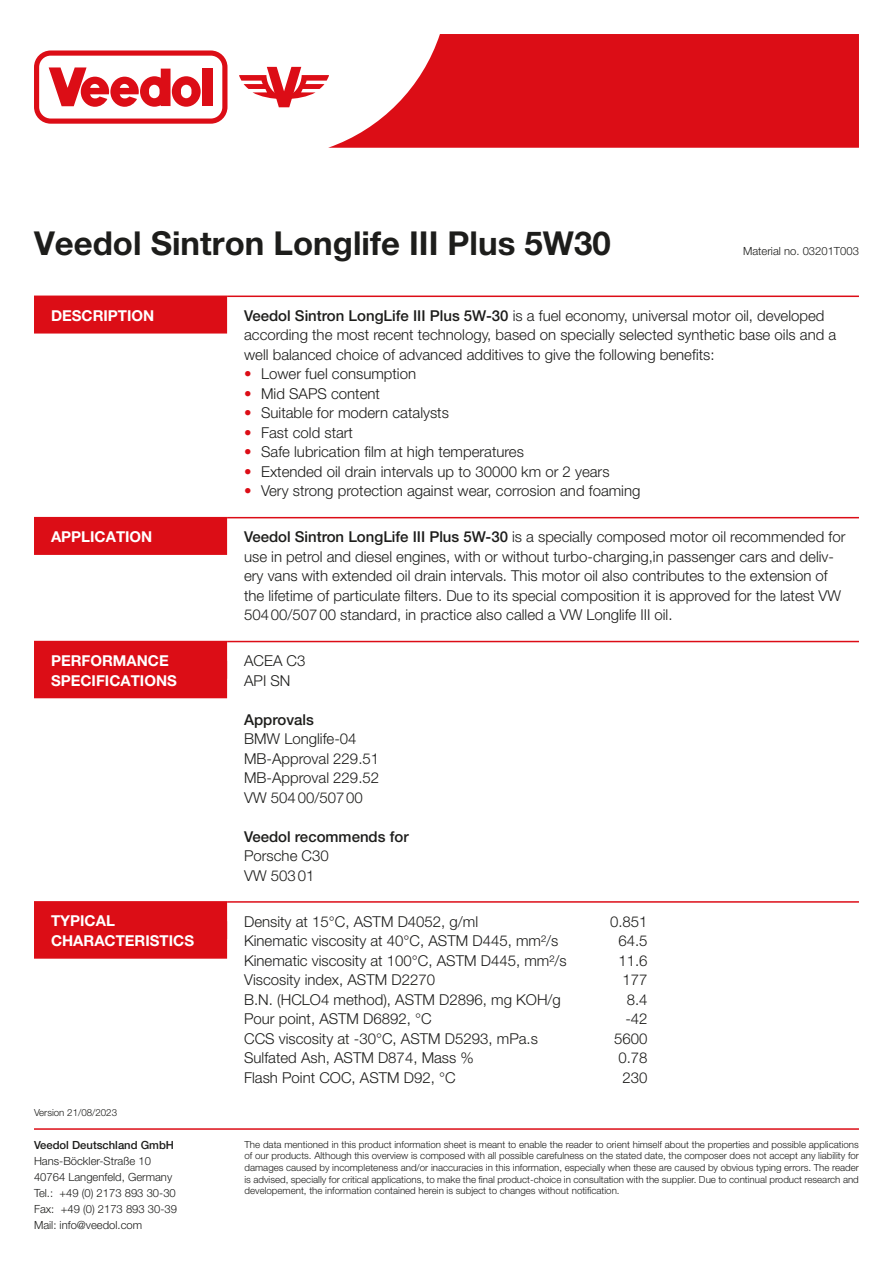
<style>
.page{position:relative;width:893px;height:1263px;background:#fff}
.page>*{position:absolute;margin:0;border:0;box-sizing:border-box;transform-origin:0 0}
.t1{font:700 33px "Helvetica Neue";color:#1d1d1b}
.t2{font:300 15px/19.5px "Helvetica Neue";color:#1d1d1b}
.t3{font:700 15px/19.5px "Helvetica Neue";color:#fff}
.t4{font:500 15px "Helvetica Neue";color:#1d1d1b}
.t5{font:300 11.25px/16px "Helvetica Neue";color:#1d1d1b}
.t6{font:500 11.25px "Helvetica Neue";color:#1d1d1b}
.t7{font:300 9.75px/11.7px "Helvetica Neue";color:#1d1d1b;text-align:justify}
.s1{font-weight:500}
.s2{color:#dc0d16}
</style>
<div class="page">
<svg style="left:239px;top:67px;width:89px;height:40px"></svg>
<svg style="left:34px;top:50px;width:193px;height:74px"></svg>
<svg style="left:328px;top:34px;width:531px;height:114px;fill:#dc0d16"></svg>
<hr style="left:34px;top:1128px;width:825px;height:2px;background:#dc0d16">
<hr style="left:227px;top:517px;width:632px;height:1px;background:#dc0d16">
<hr style="left:227px;top:641px;width:632px;height:1px;background:#dc0d16">
<hr style="left:34px;top:901px;width:193px;height:2px;background:#dc0d16">
<hr style="left:227px;top:901px;width:632px;height:2px;background:#dc0d16">
<hr style="left:227px;top:296px;width:632px;height:1px;background:#dc0d16">
<div style="left:34px;top:296px;width:193px;height:38px;background:#dc0d16"></div>
<div style="left:34px;top:517px;width:193px;height:38px;background:#dc0d16"></div>
<div style="left:34px;top:641px;width:193px;height:38px;background:#dc0d16"></div>
<div style="left:34px;top:661px;width:193px;height:37px;background:#dc0d16"></div>
<div style="left:34px;top:902px;width:193px;height:37px;background:#dc0d16"></div>
<div style="left:34px;top:921px;width:193px;height:38px;background:#dc0d16"></div>
<h1 class="t1" style="left:34px;top:223px;width:578px">VEEDOL SINTRON LONGLIFE III PLUS 5W30</h1>
<p class="t5" style="left:743px;top:243px;width:117px">Material no. 03201T003</p>
<p class="t3" style="left:51px;top:305px;width:105px">DESCRIPTION</p>
<p class="t2" style="left:244px;top:305px;width:594px"><span class="s1">Veedol Sintron LongLife III Plus 5W-30</span> is a fuel economy, universal motor oil, developed according the most recent technology, based on specially selected synthetic base oils and a well balanced choice of advanced additives to give the following benefits:</p>
<p class="t2" style="left:244px;top:364px;width:174px"><span class="s2">•</span> Lower fuel consumption</p>
<p class="t2" style="left:244px;top:383px;width:137px"><span class="s2">•</span> Mid SAPS content</p>
<p class="t2" style="left:244px;top:403px;width:206px"><span class="s2">•</span> Suitable for modern catalysts</p>
<p class="t2" style="left:244px;top:422px;width:110px"><span class="s2">•</span> Fast cold start</p>
<p class="t2" style="left:244px;top:442px;width:281px"><span class="s2">•</span> Safe lubrication film at high temperatures</p>
<p class="t2" style="left:244px;top:461px;width:367px"><span class="s2">•</span> Extended oil drain intervals up to 30000 km or 2 years</p>
<p class="t2" style="left:244px;top:481px;width:398px"><span class="s2">•</span> Very strong protection against wear, corrosion and foaming</p>
<p class="t3" style="left:51px;top:527px;width:20px">APPLI</p>
<p class="t3" style="left:95px;top:527px;width:59px">CATION</p>
<p class="t2" style="left:244px;top:527px;width:603px"><span class="s1">Veedol Sintron LongLife III Plus 5W-30</span> is a specially composed motor oil recommended for use in petrol and diesel engines, with or without turbo-charging,in passenger cars and deliv&shy;ery vans with extended oil drain intervals. This motor oil also contributes to the extension of the lifetime of particulate filters. Due to its special composition it is approved for the latest VW 50400/50700 standard, in practice also called a VW Longlife III oil.</p>
<p class="t3" style="left:51px;top:651px;width:126px">PERFORMANCE<br>SPECIFICATIONS</p>
<p class="t2" style="left:244px;top:651px;width:63px">ACEA C3<br>API SN</p>
<p class="t4" style="left:244px;top:710px;width:71px">Approvals</p>
<p class="t2" style="left:244px;top:729px;width:137px">BMW Longlife-04<br>MB-Approval 229.51<br>MB-Approval 229.52<br>VW 50400/50700</p>
<p class="t4" style="left:244px;top:827px;width:166px">Veedol recommends for</p>
<p class="t2" style="left:244px;top:846px;width:86px">Porsche C30<br>VW 50301</p>
<p class="t3" style="left:51px;top:911px;width:143px">TYPI CAL<br>CHARACTERISTICS</p>
<p class="t2" style="left:244px;top:911px;width:236px">Density at 15°C, ASTM D4052, g/ml</p>
<p class="t2" style="left:610px;top:911px;width:39px">0.851</p>
<p class="t2" style="left:244px;top:930px;width:316px">Kinematic viscosity at 40°C, ASTM D445, mm²/s</p>
<p class="t2" style="left:618px;top:930px;width:31px">64.5</p>
<p class="t2" style="left:244px;top:950px;width:324px">Kinematic viscosity at 100°C, ASTM D445, mm²/s</p>
<p class="t2" style="left:618px;top:950px;width:31px">11.6</p>
<p class="t2" style="left:244px;top:969px;width:192px">Viscosity index, ASTM D2270</p>
<p class="t2" style="left:623px;top:969px;width:27px">177</p>
<p class="t2" style="left:244px;top:989px;width:318px">B.N. (HCLO4 method), ASTM D2896, mg KOH/g</p>
<p class="t2" style="left:627px;top:989px;width:22px">8.4</p>
<p class="t2" style="left:244px;top:1008px;width:189px">Pour point, ASTM D6892, °C</p>
<p class="t2" style="left:625px;top:1008px;width:24px">-42</p>
<p class="t2" style="left:244px;top:1028px;width:295px">CCS viscosity at -30°C, ASTM D5293, mPa.s</p>
<p class="t2" style="left:614px;top:1028px;width:35px">5600</p>
<p class="t2" style="left:244px;top:1047px;width:231px">Sulfated Ash, ASTM D874, Mass %</p>
<p class="t2" style="left:618px;top:1047px;width:31px">0.78</p>
<p class="t2" style="left:244px;top:1067px;width:213px">Flash Point COC, ASTM D92, °C</p>
<p class="t2" style="left:623px;top:1067px;width:27px">230</p>
<p class="t7" style="left:34px;top:1106px;width:85px">Version 21/08/2023</p>
<p class="t6" style="left:34px;top:1138px;width:142px">Veedol Deutschland GmbH</p>
<p class="t5" style="left:34px;top:1152px;width:145px">Hans-Böckler-Straße 10<br>40764 Langenfeld, Germany<br>Tel.: +49 (0) 2173 893 30-30<br>Fax: +49 (0) 2173 893 30-39<br>Mail: info@veedol.com</p>
<p class="t7" style="left:244px;top:1138px;width:616px">The data mentioned in this product information sheet is meant to enable the reader to orient himself about the properties and possible applications of our products. Although this overview is composed with all possible carefulness on the stated date, the composer does not accept any liability for damages caused by incompleteness and/or inaccuracies in this information, especially when these are caused by obvious typing errors. The reader is advised, specially for critical applications, to make the final product-choice in consultation with the supplier. Due to continual product research and developement, the information contained herein is subject to changes without notification.</p>
</div>
